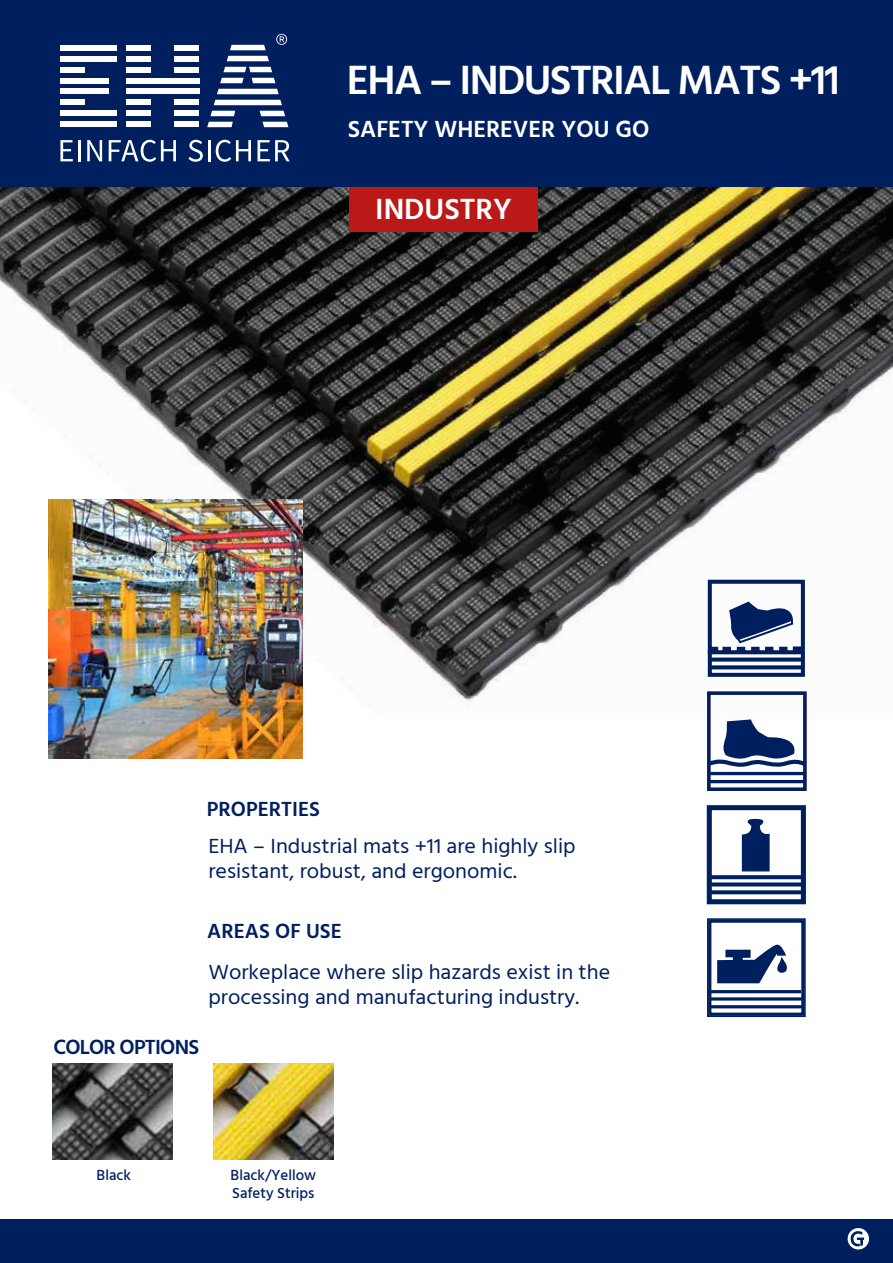
<style>
.page{position:relative;width:893px;height:1263px;background:#fff}
.page>*{position:absolute;margin:0;border:0;box-sizing:border-box;transform-origin:0 0}
.t1{font:600 42px "Hind";letter-spacing:-.04em;color:#fff}
.t2{font:600 30px "Hind";color:#fff}
.t3{font:600 24px "Hind";color:#fff}
.t4{font:21px/25.2px "Hind";color:#001f5f;scale:1.05 1}
.t5{font:600 21px "Hind";color:#001f5f}
.t6{font:600 21px "Hind";letter-spacing:-.035em;color:#001f5f}
.t7{font:500 15px/18px "Hind";color:#001f5f}
</style>
<div class="page">
<div style="left:0;top:0;width:893px;height:188px;background:#001f5f"></div>
<svg style="left:276px;top:34px;width:11px;height:11px"></svg>
<div style="left:60px;top:45px;width:57px;height:5px;background:#fff"></div>
<div style="left:60px;top:56px;width:57px;height:5px;background:#fff"></div>
<div style="left:60px;top:67px;width:25px;height:5px;background:#fff"></div>
<div style="left:60px;top:78px;width:49px;height:5px;background:#fff"></div>
<div style="left:60px;top:89px;width:49px;height:5px;background:#fff"></div>
<div style="left:60px;top:100px;width:25px;height:5px;background:#fff"></div>
<div style="left:60px;top:111px;width:57px;height:5px;background:#fff"></div>
<div style="left:60px;top:122px;width:57px;height:5px;background:#fff"></div>
<div style="left:126px;top:45px;width:24px;height:5px;background:#fff"></div>
<div style="left:126px;top:56px;width:24px;height:5px;background:#fff"></div>
<div style="left:126px;top:67px;width:24px;height:5px;background:#fff"></div>
<div style="left:175px;top:45px;width:24px;height:5px;background:#fff"></div>
<div style="left:175px;top:56px;width:24px;height:5px;background:#fff"></div>
<div style="left:175px;top:67px;width:24px;height:5px;background:#fff"></div>
<div style="left:126px;top:78px;width:73px;height:5px;background:#fff"></div>
<div style="left:126px;top:89px;width:73px;height:5px;background:#fff"></div>
<div style="left:126px;top:100px;width:24px;height:5px;background:#fff"></div>
<div style="left:126px;top:111px;width:24px;height:5px;background:#fff"></div>
<div style="left:126px;top:122px;width:24px;height:5px;background:#fff"></div>
<div style="left:175px;top:100px;width:24px;height:5px;background:#fff"></div>
<div style="left:175px;top:111px;width:24px;height:5px;background:#fff"></div>
<div style="left:175px;top:122px;width:24px;height:5px;background:#fff"></div>
<svg style="left:230px;top:45px;width:36px;height:5px"></svg>
<svg style="left:227px;top:56px;width:42px;height:5px"></svg>
<svg style="left:223px;top:67px;width:49px;height:5px"></svg>
<svg style="left:252px;top:78px;width:23px;height:5px"></svg>
<svg style="left:220px;top:78px;width:24px;height:5px"></svg>
<svg style="left:217px;top:89px;width:62px;height:5px"></svg>
<svg style="left:214px;top:100px;width:68px;height:5px"></svg>
<svg style="left:210px;top:111px;width:25px;height:5px"></svg>
<svg style="left:260px;top:111px;width:25px;height:5px"></svg>
<svg style="left:263px;top:122px;width:25px;height:5px"></svg>
<svg style="left:207px;top:122px;width:26px;height:5px"></svg>
<svg style="left:60px;top:140px;width:13px;height:21px"></svg>
<hr style="left:78px;top:140px;width:3px;height:21px;background:#fff">
<svg style="left:87px;top:140px;width:15px;height:21px"></svg>
<svg style="left:109px;top:140px;width:67px;height:22px"></svg>
<svg style="left:188px;top:140px;width:15px;height:22px"></svg>
<hr style="left:208px;top:140px;width:2px;height:21px;background:#fff">
<svg style="left:216px;top:140px;width:35px;height:22px"></svg>
<svg style="left:258px;top:140px;width:32px;height:21px"></svg>
<div style="left:0;top:1219px;width:893px;height:44px;background:#001f5f"></div>
<svg style="left:848px;top:1228px;width:21px;height:21px"></svg>
<img style="left:213px;top:1064px;width:121px;height:95px">
<img style="left:52px;top:1064px;width:121px;height:95px">
<img style="left:0;top:188px;width:893px;height:530px">
<img style="left:49px;top:499px;width:254px;height:260px">
<div style="left:350px;top:188px;width:188px;height:44px;background:#bb1818"></div>
<div style="left:708px;top:919px;width:96px;height:97px;border:3px solid #001f5f"></div>
<svg style="left:717px;top:945px;width:70px;height:39px"></svg>
<hr style="left:708px;top:990px;width:93px;height:3px;background:#001f5f">
<hr style="left:710px;top:997px;width:93px;height:3px;background:#001f5f">
<hr style="left:709px;top:1005px;width:93px;height:3px;background:#001f5f">
<div style="left:707px;top:918px;width:99px;height:99px;border:2px solid #001f5f"></div>
<svg style="left:711px;top:719px;width:92px;height:48px"></svg>
<hr style="left:709px;top:772px;width:96px;height:3px;background:#001f5f">
<hr style="left:708px;top:780px;width:96px;height:3px;background:#001f5f">
<div style="left:707px;top:691px;width:100px;height:100px;border:3px solid #001f5f"></div>
<div style="left:708px;top:580px;width:97px;height:97px;border:4px solid #001f5f"></div>
<svg style="left:709px;top:665px;width:93px;height:4px"></svg>
<div style="left:710px;top:657px;width:93px;height:5px;background:#001f5f"></div>
<hr style="left:708px;top:650px;width:93px;height:4px;background:#001f5f">
<svg style="left:710px;top:600px;width:91px;height:51px"></svg>
<div style="left:708px;top:806px;width:97px;height:97px;border:4px solid #001f5f"></div>
<svg style="left:741px;top:818px;width:29px;height:54px"></svg>
<svg style="left:710px;top:875px;width:92px;height:4px"></svg>
<svg style="left:711px;top:882px;width:92px;height:4px"></svg>
<svg style="left:710px;top:890px;width:93px;height:4px"></svg>
<div style="left:707px;top:805px;width:99px;height:99px;border:2px solid #001f5f"></div>
<h1 class="t1" style="left:347px;top:50px;width:494px">EHA – INDUSTRIAL MATS +11</h1>
<p class="t3" style="left:348px;top:113px;width:303px">SAFETY WHEREVER YOU GO</p>
<h2 class="t2" style="left:375px;top:188px;width:138px">INDUSTRY</h2>
<p class="t5" style="left:207px;top:794px;width:115px">PROPERTIES</p>
<p class="t4" style="left:208px;top:834px;width:351px">EHA – Industrial mats +11 are highly slip resistant, robust, and ergonomic.</p>
<p class="t5" style="left:207px;top:916px;width:136px">AREAS OF USE</p>
<p class="t4" style="left:208px;top:961px;width:384px">Workeplace where slip hazards exist in the processing and manufacturing industry.</p>
<p class="t6" style="left:53px;top:1032px;width:147px">COLOR OPTIONS</p>
<p class="t7" style="left:97px;top:1166px;width:36px">Black</p>
<p class="t7" style="left:231px;top:1166px;width:87px">Black/Yellow<br>Safety Strips</p>
</div>
